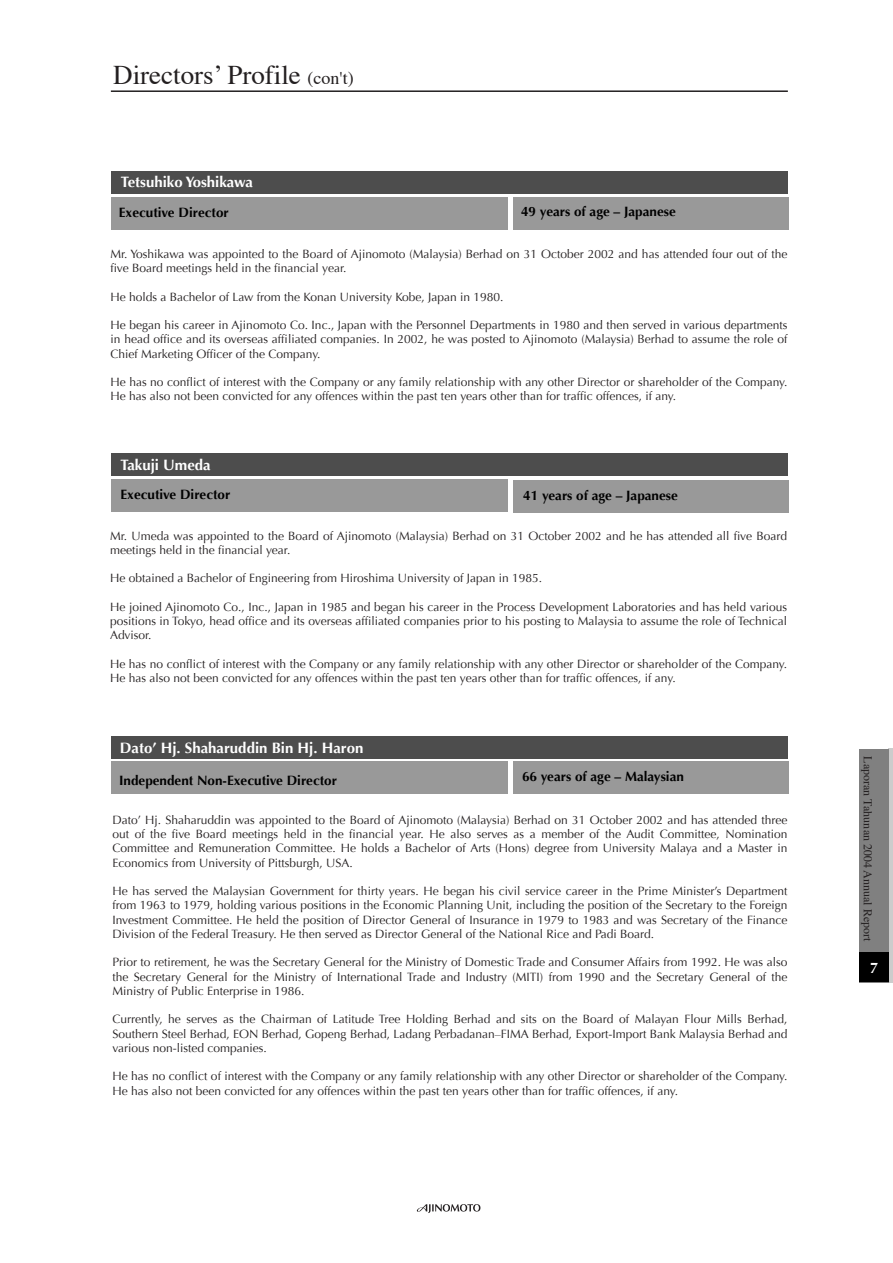
<style>
.page{position:relative;width:893px;height:1263px;background:#fff}
.page>*{position:absolute;margin:0;border:0;box-sizing:border-box;transform-origin:0 0}
.t1{font:27px "Times";color:#231f20}
.t2{font:700 15px "Optima";color:#fff}
.t3{font:700 15px "Optima";color:#000}
.t4{font:700 13.5px "Optima";color:#000}
.t5{font:12px/14.2px "Optima";color:#231f20;text-align:justify}
.t6{font:12px "Times";color:#231f20}
.s1{font-size:18px}
</style>
<div class="page">
<div style="left:888px;top:749px;width:5px;height:234px;background:#ccc"></div>
<hr style="left:111px;top:90px;width:677px;height:2px;background:#231f20">
<div style="left:112px;top:171px;width:676px;height:23px;background:#4d4d4d"></div>
<div style="left:112px;top:197px;width:396px;height:33px;background:#999"></div>
<div style="left:514px;top:197px;width:275px;height:33px;background:#999"></div>
<div style="left:112px;top:453px;width:676px;height:23px;background:#4d4d4d"></div>
<div style="left:112px;top:479px;width:396px;height:33px;background:#999"></div>
<div style="left:514px;top:480px;width:275px;height:33px;background:#999"></div>
<div style="left:111px;top:736px;width:677px;height:22px;background:#4d4d4d"></div>
<div style="left:111px;top:761px;width:396px;height:33px;background:#999"></div>
<div style="left:513px;top:761px;width:275px;height:33px;background:#999"></div>
<svg style="left:417px;top:1204px;width:64px;height:9px"></svg>
<div style="left:859px;top:749px;width:29px;height:234px;background:#808080"></div>
<div style="left:859px;top:952px;width:29px;height:30px;background:#000"></div>
<h1 class="t1" style="left:113px;top:58px;width:242px">Directors’ Profile <span class="s1">(con't)</span></h1>
<p class="t2" style="left:121px;top:173px;width:134px">Tetsuhiko Yoshikawa</p>
<p class="t4" style="left:521px;top:204px;width:156px">49 years of age – Japanese</p>
<p class="t5" style="left:110px;top:247px;width:678px">Mr. Yoshikawa was appointed to the Board of Ajinomoto (Malaysia) Berhad on 31 October 2002 and has attended four out of the five Board meetings held in the financial year.</p>
<p class="t5" style="left:110px;top:290px;width:395px">He holds a Bachelor of Law from the Konan University Kobe, Japan in 1980.</p>
<p class="t5" style="left:110px;top:318px;width:678px">He began his career in Ajinomoto Co. Inc., Japan with the Personnel Departments in 1980 and then served in various departments in head office and its overseas affiliated companies. In 2002, he was posted to Ajinomoto (Malaysia) Berhad to assume the role of Chief Marketing Officer of the Company.</p>
<p class="t5" style="left:110px;top:375px;width:678px">He has no conflict of interest with the Company or any family relationship with any other Director or shareholder of the Company.<br>He has also not been convicted for any offences within the past ten years other than for traffic offences, if any.</p>
<p class="t4" style="left:119px;top:204px;width:111px">Executive Director</p>
<p class="t3" style="left:521px;top:204px;width:186px">69 years of age – Malaysian.</p>
<p class="t2" style="left:121px;top:456px;width:92px">Takuji Umeda</p>
<p class="t4" style="left:121px;top:486px;width:111px">Executive Director</p>
<p class="t4" style="left:523px;top:488px;width:156px">41 years of age – Japanese</p>
<p class="t5" style="left:110px;top:529px;width:678px">Mr. Umeda was appointed to the Board of Ajinomoto (Malaysia) Berhad on 31 October 2002 and he has attended all five Board meetings held in the financial year.</p>
<p class="t5" style="left:110px;top:571px;width:434px">He obtained a Bachelor of Engineering from Hiroshima University of Japan in 1985.</p>
<p class="t5" style="left:110px;top:600px;width:678px">He joined Ajinomoto Co., Inc., Japan in 1985 and began his career in the Process Development Laboratories and has held various positions in Tokyo, head office and its overseas affiliated companies prior to his posting to Malaysia to assume the role of Technical Advisor.</p>
<p class="t5" style="left:110px;top:657px;width:678px">He has no conflict of interest with the Company or any family relationship with any other Director or shareholder of the Company.<br>He has also not been convicted for any offences within the past ten years other than for traffic offences, if any.</p>
<p class="t2" style="left:120px;top:739px;width:245px">Dato’ Hj. Shaharuddin Bin Hj. Haron</p>
<p class="t4" style="left:119px;top:772px;width:219px">Independent Non-Executive Director</p>
<p class="t4" style="left:522px;top:769px;width:163px">66 years of age – Malaysian</p>
<p class="t5" style="left:112px;top:813px;width:677px">Dato’ Hj. Shaharuddin was appointed to the Board of Ajinomoto (Malaysia) Berhad on 31 October 2002 and has attended three out of the five Board meetings held in the financial year. He also serves as a member of the Audit Committee, Nomination Committee and Remuneration Committee. He holds a Bachelor of Arts (Hons) degree from University Malaya and a Master in Economics from University of Pittsburgh, USA.</p>
<p class="t5" style="left:112px;top:884px;width:677px">He has served the Malaysian Government for thirty years. He began his civil service career in the Prime Minister’s Department from 1963 to 1979, holding various positions in the Economic Planning Unit, including the position of the Secretary to the Foreign Investment Committee. He held the position of Director General of Insurance in 1979 to 1983 and was Secretary of the Finance Division of the Federal Treasury. He then served as Director General of the National Rice and Padi Board.</p>
<p class="t5" style="left:112px;top:955px;width:677px">Prior to retirement, he was the Secretary General for the Ministry of Domestic Trade and Consumer Affairs from 1992. He was also the Secretary General for the Ministry of International Trade and Industry (MITI) from 1990 and the Secretary General of the Ministry of Public Enterprise in 1986.</p>
<p class="t5" style="left:112px;top:1012px;width:677px">Currently, he serves as the Chairman of Latitude Tree Holding Berhad and sits on the Board of Malayan Flour Mills Berhad, Southern Steel Berhad, EON Berhad, Gopeng Berhad, Ladang Perbadanan–FIMA Berhad, Export-Import Bank Malaysia Berhad and various non-listed companies.</p>
<p class="t5" style="left:112px;top:1069px;width:677px">He has no conflict of interest with the Company or any family relationship with any other Director or shareholder of the Company.<br>He has also not been convicted for any offences within the past ten years other than for traffic offences, if any.</p>
<p class="t6" style="left:875px;top:756px;width:186px;rotate:90deg">Laporan Tahunan 2004 Annual Report</p>
<p class="t2" style="left:870px;top:959px;width:10px">7</p>
</div>
